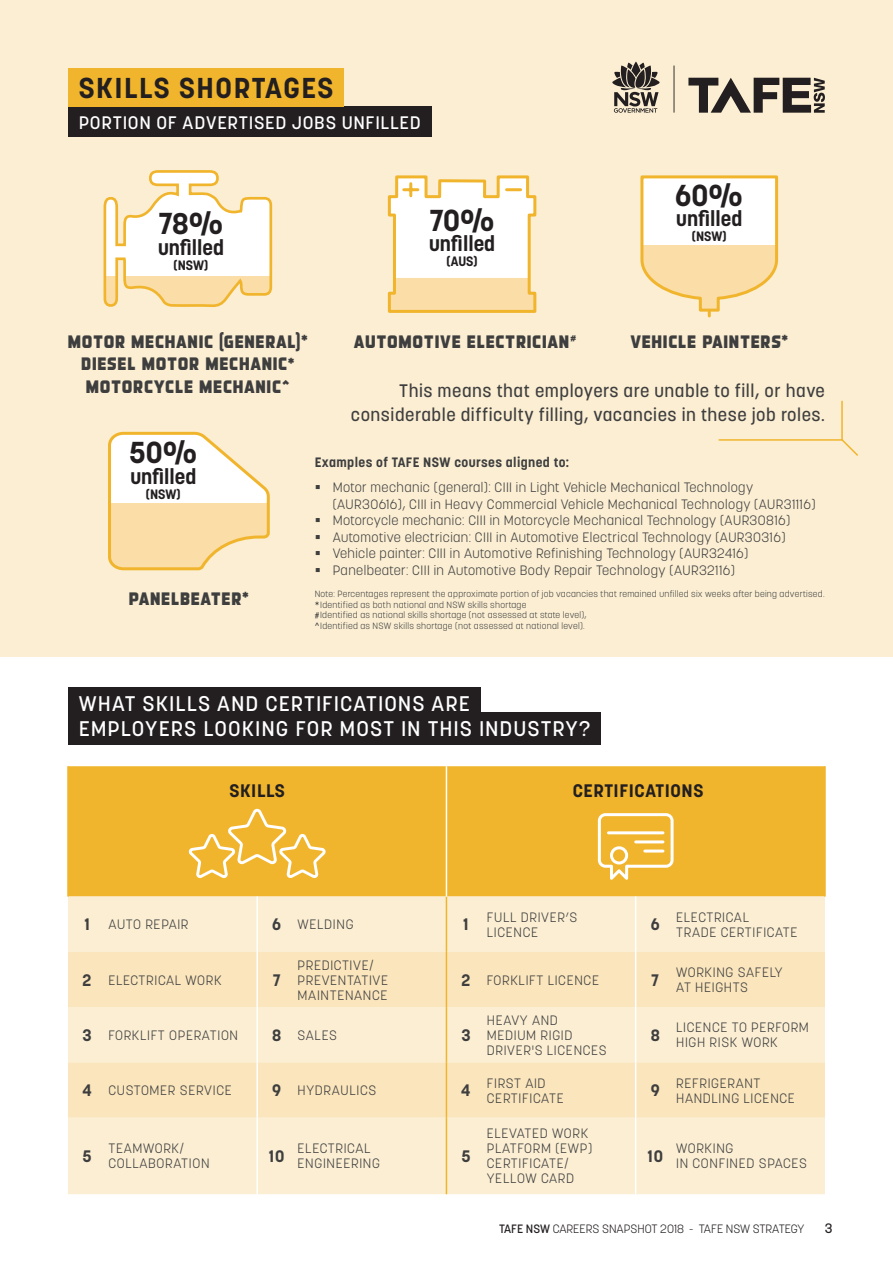
<style>
.page{position:relative;width:893px;height:1263px;background:#fff}
.page>*{position:absolute;margin:0;border:0;box-sizing:border-box;transform-origin:0 0}
.t1{font:700 30px "Korolev";letter-spacing:-.01em;color:#231f20}
.H4_-_skills_shortage{font:700 28.5px "Korolev";letter-spacing:.05em;color:#231f20}
.BOX_HEADER{font:500 21px "Korolev";letter-spacing:.045em;color:#fff}
.t2{font:700 21px "Korolev";color:#231f20}
.Col_2_text{font:18px/22.5px "Detroit 05 Base";color:#3e3e3f;text-align:center}
.PULL_QUOTE{font:500 18px/24px "Korolev";letter-spacing:.03em;color:#3e3e3f;text-align:right}
.skills_shortage_-_sm{font:500 18px "Korolev";letter-spacing:.035em;color:#fff}
.t3{font:700 18px "Korolev";letter-spacing:.03em;color:#231f20}
.t4{font:700 16.5px "Korolev";color:#3e3e3f}
.t5{font:300 13.5px/15px "Korolev";letter-spacing:.05em;color:#3e3e3f}
.t6{font:300 13.5px/16.5px "Korolev";letter-spacing:.03em;color:#3e3e3f}
.TAFE_COURSES{font:700 13.5px "Korolev";letter-spacing:.03em;color:#3e3e3f}
.t7{font:700 13.5px "Korolev";color:#231f20}
.t8{font:500 13.5px "Korolev";color:#231f20}
.t9{font:300 12px "Korolev";color:#231f20}
.small_text_square_bu{font:300 9px/10.5px "Korolev";letter-spacing:.03em;color:#3e3e3f}
.Col_2_text-2{font:800 7.5px "Korolev";color:#3e3e3f}
.s1{font-weight:500}
.s2{font-weight:500;font-size:7.5px}
.s3{font-weight:700;font-size:16.5px}
</style>
<div class="page">
<div style="left:0;top:0;width:893px;height:656px;background:#fbeed2"></div>
<svg style="left:688px;top:77px;width:137px;height:36px"></svg>
<hr style="left:674px;top:65px;width:1px;height:48px;background:#231f20">
<svg style="left:612px;top:61px;width:48px;height:52px"></svg>
<div style="left:68px;top:107px;width:363px;height:30px;background:#231f20"></div>
<div style="left:68px;top:68px;width:276px;height:39px;background:#f1b52d"></div>
<svg style="left:102px;top:170px;width:171px;height:487px"></svg>
<svg style="left:387px;top:175px;width:150px;height:138px;background:#fcf0d8"></svg>
<hr style="left:404px;top:188px;width:14px;height:3px;background:#f1b52d">
<hr style="left:507px;top:188px;width:14px;height:3px;background:#f1b52d">
<svg style="left:640px;top:175px;width:139px;height:141px"></svg>
<svg style="left:107px;top:430px;width:164px;height:142px"></svg>
<svg style="left:718px;top:400px;width:140px;height:56px"></svg>
<div style="left:68px;top:687px;width:413px;height:32px;background:#231f20"></div>
<div style="left:68px;top:712px;width:533px;height:33px;background:#231f20"></div>
<div style="left:69px;top:766px;width:755px;height:130px;background:#f1b52d"></div>
<div style="left:68px;top:896px;width:757px;height:298px;background:#fbeed2"></div>
<svg style="left:68px;top:952px;width:757px;height:166px;background:#fae8c3"></svg>
<hr style="left:446px;top:896px;width:1px;height:56px;background:#f1b52d">
<hr style="left:446px;top:952px;width:1px;height:55px;background:#f1b52d">
<hr style="left:446px;top:1007px;width:1px;height:55px;background:#f1b52d">
<hr style="left:446px;top:1062px;width:1px;height:56px;background:#f1b52d">
<hr style="left:446px;top:1118px;width:1px;height:76px;background:#f1b52d">
<hr style="left:67px;top:766px;width:2px;height:130px;background:#f1b52d">
<hr style="left:824px;top:766px;width:2px;height:130px;background:#f1b52d">
<hr style="left:446px;top:766px;width:1px;height:130px;background:#fff">
<hr style="left:256px;top:896px;width:2px;height:56px;background:#fff">
<hr style="left:635px;top:896px;width:1px;height:56px;background:#fff">
<hr style="left:256px;top:952px;width:2px;height:55px;background:#fff">
<hr style="left:635px;top:952px;width:1px;height:55px;background:#fff">
<hr style="left:256px;top:1007px;width:2px;height:55px;background:#fff">
<hr style="left:635px;top:1007px;width:1px;height:55px;background:#fff">
<hr style="left:256px;top:1062px;width:2px;height:56px;background:#fff">
<hr style="left:635px;top:1062px;width:1px;height:56px;background:#fff">
<hr style="left:256px;top:1118px;width:2px;height:76px;background:#fff">
<hr style="left:635px;top:1118px;width:1px;height:76px;background:#fff">
<svg style="left:185px;top:806px;width:142px;height:75px;background:#f2be48"></svg>
<svg style="left:596px;top:812px;width:79px;height:73px"></svg>
<p class="H4_-_skills_shortage" style="left:79px;top:70px;width:256px">SKILLS SHORTAGES</p>
<p class="skills_shortage_-_sm" style="left:79px;top:111px;width:344px">PORTION OF ADVERTISED JOBS UNFILLED</p>
<p class="t1" style="left:158px;top:205px;width:67px">78%</p>
<p class="t2" style="left:158px;top:234px;width:67px">unfilled</p>
<p class="t7" style="left:174px;top:256px;width:36px">(NSW)</p>
<p class="t1" style="left:429px;top:202px;width:67px">70%</p>
<p class="t2" style="left:429px;top:231px;width:67px">unfilled</p>
<p class="t7" style="left:446px;top:253px;width:33px">(AUS)</p>
<p class="t1" style="left:675px;top:176px;width:69px">60%</p>
<p class="t2" style="left:676px;top:205px;width:67px">unfilled</p>
<p class="t7" style="left:692px;top:228px;width:36px">(NSW)</p>
<p class="Col_2_text" style="left:67px;top:330px;width:242px">MOTOR MECHANIC (GENERAL)<sup>*<br></sup>DIESEL MOTOR MECHANIC<sup>*<br></sup>MOTORCYCLE MECHANICˆ</p>
<p class="Col_2_text" style="left:630px;top:330px;width:160px">VEHICLE PAINTERS<sup>*</sup></p>
<p class="Col_2_text" style="left:353px;top:330px;width:218px">AUTOMOTIVE ELECTRICIAN</p>
<p class="Col_2_text-2" style="left:570px;top:334px;width:7px">#</p>
<p class="PULL_QUOTE" style="left:351px;top:379px;width:476px">This means that employers are unable to fill, or have considerable difficulty filling, vacancies in these job roles.</p>
<p class="TAFE_COURSES" style="left:315px;top:454px;width:256px">Examples of TAFE NSW courses aligned to:</p>
<p class="t6" style="left:333px;top:479px;width:484px">Motor mechanic (general): CIII in Light Vehicle Mechanical Technology (AUR30616), CIII in Heavy Commercial Vehicle Mechanical Technology (AUR31116)</p>
<p class="t6" style="left:333px;top:512px;width:459px">Motorcycle mechanic: CIII in Motorcycle Mechanical Technology (AUR30816)</p>
<p class="t6" style="left:333px;top:529px;width:454px">Automotive electrician: CIII in Automotive Electrical Technology (AUR30316)</p>
<p class="t6" style="left:333px;top:545px;width:417px">Vehicle painter: CIII in Automotive Refinishing Technology (AUR32416)</p>
<p class="t6" style="left:333px;top:562px;width:404px">Panelbeater: CIII in Automotive Body Repair Technology (AUR32116)</p>
<p class="small_text_square_bu" style="left:315px;top:589px;width:511px">Note: Percentages represent the approximate portion of job vacancies that remained unfilled six weeks after being advertised.</p>
<p class="small_text_square_bu" style="left:315px;top:599px;width:273px"><span class="s1">*</span>Identified as both national and NSW skills shortage<br><span class="s2">#</span>Identified as national skills shortage (not assessed at state level),</p>
<p class="small_text_square_bu" style="left:315px;top:620px;width:271px"><span class="s1">^</span>Identified as NSW skills shortage (not assessed at national level).</p>
<p class="t1" style="left:129px;top:434px;width:70px">50%</p>
<p class="t2" style="left:130px;top:463px;width:67px">unfilled</p>
<p class="t7" style="left:146px;top:485px;width:36px">(NSW)</p>
<p class="Col_2_text" style="left:129px;top:587px;width:122px">PANELBEATER<sup>*</sup></p>
<p class="BOX_HEADER" style="left:79px;top:690px;width:393px">WHAT SKILLS AND CERTIFICATIONS ARE</p>
<p class="BOX_HEADER" style="left:79px;top:715px;width:513px">EMPLOYERS LOOKING FOR MOST IN THIS INDUSTRY?</p>
<p class="t3" style="left:229px;top:779px;width:57px">SKILLS</p>
<p class="t5" style="left:84px;top:917px;width:106px"><span class="s3">1</span> AUTO REPAIR</p>
<p class="t4" style="left:83px;top:969px;width:10px">2</p>
<p class="t5" style="left:108px;top:972px;width:115px">ELECTRICAL WORK</p>
<p class="t4" style="left:272px;top:914px;width:10px">6</p>
<p class="t5" style="left:298px;top:917px;width:57px">WELDING</p>
<p class="t4" style="left:273px;top:969px;width:9px">7</p>
<p class="t5" style="left:298px;top:957px;width:77px">PREDICTIVE/</p>
<p class="t5" style="left:298px;top:972px;width:92px">PREVENTATIVE</p>
<p class="t5" style="left:298px;top:987px;width:91px">MAINTENANCE</p>
<p class="t4" style="left:83px;top:1025px;width:11px">3</p>
<p class="t5" style="left:108px;top:1027px;width:131px">FORKLIFT OPERATION</p>
<p class="t4" style="left:272px;top:1025px;width:11px">8</p>
<p class="t6" style="left:298px;top:1027px;width:41px">SALES</p>
<p class="t4" style="left:82px;top:1080px;width:11px">4</p>
<p class="t5" style="left:108px;top:1083px;width:125px">CUSTOMER SERVICE</p>
<p class="t4" style="left:272px;top:1080px;width:10px">9</p>
<p class="t5" style="left:298px;top:1083px;width:80px">HYDRAULICS</p>
<p class="t4" style="left:83px;top:1146px;width:11px">5</p>
<p class="t5" style="left:108px;top:1141px;width:77px">TEAMWORK/</p>
<p class="t5" style="left:108px;top:1156px;width:103px">COLLABORATION</p>
<p class="t4" style="left:269px;top:1146px;width:17px">10</p>
<p class="t5" style="left:298px;top:1141px;width:74px">ELECTRICAL</p>
<p class="t5" style="left:298px;top:1156px;width:84px">ENGINEERING</p>
<p class="t3" style="left:573px;top:779px;width:132px">CERTIFICATIONS</p>
<p class="t4" style="left:463px;top:914px;width:7px">1</p>
<p class="t5" style="left:487px;top:909px;width:92px">FULL DRIVER’S<br>LICENCE</p>
<p class="t4" style="left:461px;top:969px;width:10px">2</p>
<p class="t5" style="left:487px;top:972px;width:114px">FORKLIFT LICENCE</p>
<p class="t4" style="left:461px;top:1025px;width:11px">3</p>
<p class="t4" style="left:461px;top:1080px;width:11px">4</p>
<p class="t4" style="left:461px;top:1146px;width:11px">5</p>
<p class="t5" style="left:487px;top:1012px;width:73px">HEAVY AND</p>
<p class="t5" style="left:487px;top:1027px;width:87px">MEDIUM RIGID</p>
<p class="t5" style="left:487px;top:1042px;width:121px">DRIVER'S LICENCES</p>
<p class="t5" style="left:487px;top:1075px;width:60px">FIRST AID</p>
<p class="t5" style="left:487px;top:1090px;width:78px">CERTIFICATE</p>
<p class="t5" style="left:487px;top:1126px;width:103px">ELEVATED WORK</p>
<p class="t5" style="left:487px;top:1141px;width:107px">PLATFORM (EWP)</p>
<p class="t5" style="left:487px;top:1156px;width:83px">CERTIFICATE/</p>
<p class="t5" style="left:487px;top:1171px;width:89px">YELLOW CARD</p>
<p class="t4" style="left:651px;top:914px;width:10px">6</p>
<p class="t5" style="left:676px;top:909px;width:123px">ELECTRICAL<br>TRADE CERTIFICATE</p>
<p class="t4" style="left:651px;top:969px;width:9px">7</p>
<p class="t5" style="left:676px;top:965px;width:108px">WORKING SAFELY<br>AT HEIGHTS</p>
<p class="t4" style="left:651px;top:1025px;width:11px">8</p>
<p class="t5" style="left:676px;top:1020px;width:134px">LICENCE TO PERFORM<br>HIGH RISK WORK</p>
<p class="t4" style="left:651px;top:1080px;width:10px">9</p>
<p class="t5" style="left:676px;top:1075px;width:120px">REFRIGERANT<br>HANDLING LICENCE</p>
<p class="t4" style="left:647px;top:1146px;width:17px">10</p>
<p class="t5" style="left:676px;top:1141px;width:132px">WORKING<br>IN CONFINED SPACES</p>
<p class="t9" style="left:499px;top:1221px;width:307px"><span class="s1">TAFE NSW</span> CAREERS SNAPSHOT 2018 - TAFE NSW STRATEGY</p>
<p class="t8" style="left:825px;top:1219px;width:9px">3</p>
</div>
